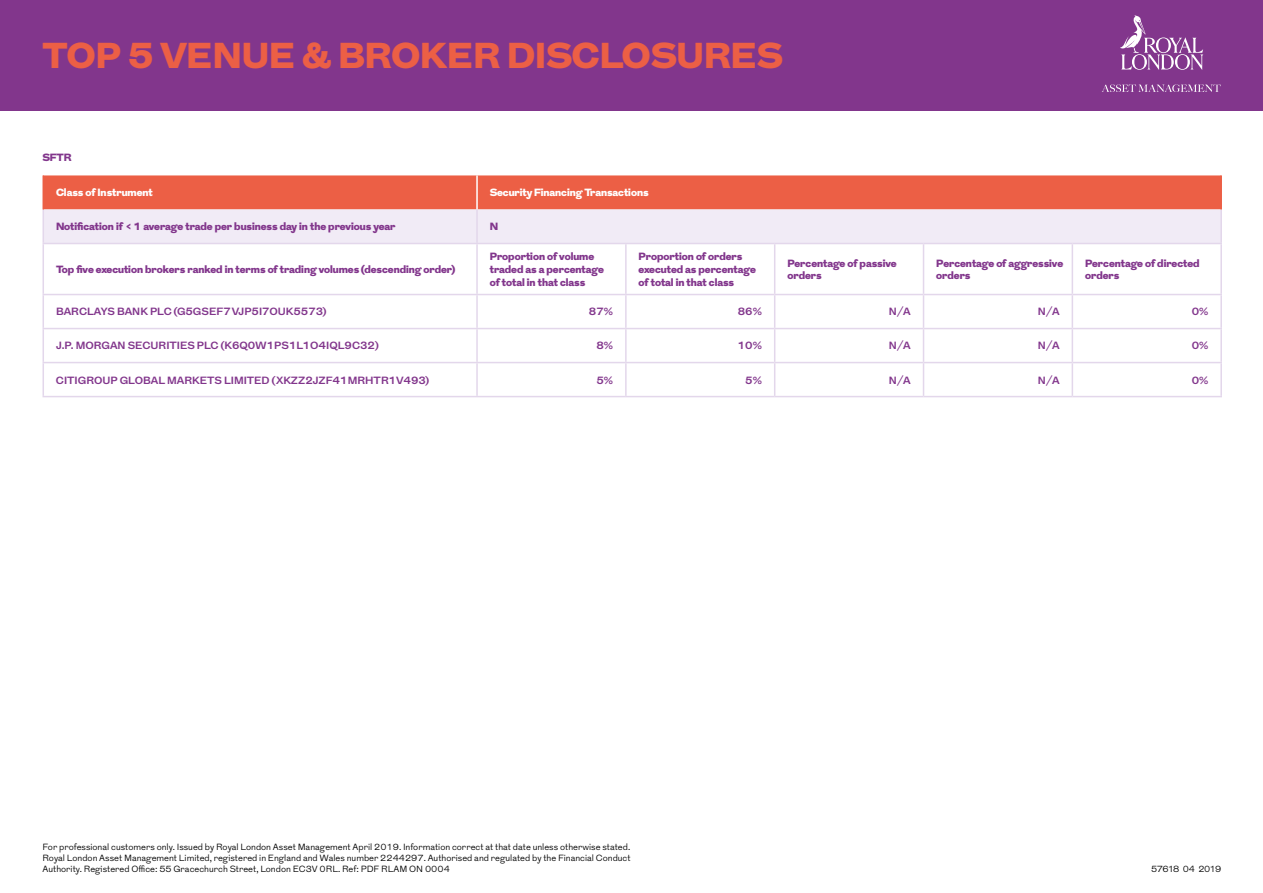
<style>
.page{position:relative;width:1263px;height:893px;background:#fff}
.page>*{position:absolute;margin:0;border:0;box-sizing:border-box;transform-origin:0 0}
.t1{font:900 36px "Grot";color:#ec5f45}
.t2{font:900 10.5px/12.6px "Grot";color:#82368c}
.t3{font:700 10.5px "Grot";color:#82368c}
.t4{font:900 10.5px "Grot";color:#fff}
.t5{font:300 9px/10.8px "Grot";color:#000;text-align:justify}
.t6{font:300 9px "Grot";letter-spacing:-.07em;color:#000}
.s1{font-weight:700}
</style>
<div class="page">
<div style="left:0;top:0;width:1263px;height:111px;background:#82368c"></div>
<svg style="left:1120px;top:15px;width:83px;height:55px"></svg>
<svg style="left:1102px;top:84px;width:119px;height:8px"></svg>
<svg style="left:44px;top:175px;width:1176px;height:68px;background:#eea59e"></svg>
<hr style="left:476px;top:175px;width:2px;height:34px;background:#fff">
<hr style="left:43px;top:209px;width:1px;height:34px;background:#e3d7eb">
<hr style="left:476px;top:209px;width:2px;height:34px;background:#e3d7eb">
<hr style="left:1220px;top:209px;width:2px;height:34px;background:#e3d7eb">
<hr style="left:43px;top:244px;width:1px;height:50px;background:#e3d7eb">
<hr style="left:43px;top:243px;width:434px;height:1px;background:#e3d7eb">
<hr style="left:476px;top:244px;width:2px;height:50px;background:#e3d7eb">
<hr style="left:477px;top:243px;width:149px;height:1px;background:#e3d7eb">
<hr style="left:626px;top:243px;width:149px;height:1px;background:#e3d7eb">
<hr style="left:775px;top:243px;width:148px;height:1px;background:#e3d7eb">
<hr style="left:923px;top:243px;width:149px;height:1px;background:#e3d7eb">
<hr style="left:1072px;top:243px;width:150px;height:1px;background:#e3d7eb">
<hr style="left:625px;top:244px;width:2px;height:50px;background:#e3d7eb">
<hr style="left:774px;top:244px;width:1px;height:50px;background:#e3d7eb">
<hr style="left:923px;top:244px;width:1px;height:50px;background:#e3d7eb">
<hr style="left:1071px;top:244px;width:2px;height:50px;background:#e3d7eb">
<hr style="left:1220px;top:244px;width:2px;height:50px;background:#e3d7eb">
<hr style="left:43px;top:295px;width:1px;height:33px;background:#e3d7eb">
<hr style="left:43px;top:329px;width:1px;height:33px;background:#e3d7eb">
<hr style="left:43px;top:363px;width:1px;height:33px;background:#e3d7eb">
<hr style="left:43px;top:294px;width:434px;height:1px;background:#e3d7eb">
<hr style="left:43px;top:328px;width:434px;height:1px;background:#e3d7eb">
<hr style="left:43px;top:362px;width:434px;height:1px;background:#e3d7eb">
<hr style="left:43px;top:396px;width:434px;height:1px;background:#e3d7eb">
<hr style="left:476px;top:295px;width:2px;height:33px;background:#e3d7eb">
<hr style="left:476px;top:329px;width:2px;height:33px;background:#e3d7eb">
<hr style="left:476px;top:363px;width:2px;height:33px;background:#e3d7eb">
<hr style="left:477px;top:294px;width:149px;height:1px;background:#e3d7eb">
<hr style="left:626px;top:294px;width:149px;height:1px;background:#e3d7eb">
<hr style="left:775px;top:294px;width:148px;height:1px;background:#e3d7eb">
<hr style="left:923px;top:294px;width:149px;height:1px;background:#e3d7eb">
<hr style="left:1072px;top:294px;width:150px;height:1px;background:#e3d7eb">
<hr style="left:625px;top:295px;width:2px;height:33px;background:#e3d7eb">
<hr style="left:774px;top:295px;width:1px;height:33px;background:#e3d7eb">
<hr style="left:923px;top:295px;width:1px;height:33px;background:#e3d7eb">
<hr style="left:1071px;top:295px;width:2px;height:33px;background:#e3d7eb">
<hr style="left:1220px;top:295px;width:2px;height:33px;background:#e3d7eb">
<hr style="left:625px;top:329px;width:2px;height:33px;background:#e3d7eb">
<hr style="left:774px;top:329px;width:1px;height:33px;background:#e3d7eb">
<hr style="left:923px;top:329px;width:1px;height:33px;background:#e3d7eb">
<hr style="left:1071px;top:329px;width:2px;height:33px;background:#e3d7eb">
<hr style="left:1220px;top:329px;width:2px;height:33px;background:#e3d7eb">
<hr style="left:625px;top:363px;width:2px;height:33px;background:#e3d7eb">
<hr style="left:774px;top:363px;width:1px;height:33px;background:#e3d7eb">
<hr style="left:923px;top:363px;width:1px;height:33px;background:#e3d7eb">
<hr style="left:1071px;top:363px;width:2px;height:33px;background:#e3d7eb">
<hr style="left:1220px;top:363px;width:2px;height:33px;background:#e3d7eb">
<hr style="left:477px;top:328px;width:149px;height:1px;background:#e3d7eb">
<hr style="left:626px;top:328px;width:149px;height:1px;background:#e3d7eb">
<hr style="left:775px;top:328px;width:148px;height:1px;background:#e3d7eb">
<hr style="left:923px;top:328px;width:149px;height:1px;background:#e3d7eb">
<hr style="left:1072px;top:328px;width:150px;height:1px;background:#e3d7eb">
<hr style="left:477px;top:362px;width:149px;height:1px;background:#e3d7eb">
<hr style="left:626px;top:362px;width:149px;height:1px;background:#e3d7eb">
<hr style="left:775px;top:362px;width:148px;height:1px;background:#e3d7eb">
<hr style="left:923px;top:362px;width:149px;height:1px;background:#e3d7eb">
<hr style="left:1072px;top:362px;width:150px;height:1px;background:#e3d7eb">
<hr style="left:477px;top:396px;width:149px;height:1px;background:#e3d7eb">
<hr style="left:626px;top:396px;width:149px;height:1px;background:#e3d7eb">
<hr style="left:775px;top:396px;width:148px;height:1px;background:#e3d7eb">
<hr style="left:923px;top:396px;width:149px;height:1px;background:#e3d7eb">
<hr style="left:1072px;top:396px;width:150px;height:1px;background:#e3d7eb">
<hr style="left:43px;top:175px;width:1px;height:34px;background:#ec5f45">
<hr style="left:1220px;top:175px;width:2px;height:34px;background:#ec5f45">
<h1 class="t1" style="left:43px;top:29px;width:741px">TOP 5 VENUE &amp; BROKER DISCLOSURES</h1>
<p class="t2" style="left:43px;top:152px;width:31px">SFTR</p>
<p class="t4" style="left:56px;top:185px;width:98px">Class of Instrument</p>
<p class="t4" style="left:490px;top:185px;width:160px">Security Financing Transactions</p>
<p class="t2" style="left:56px;top:221px;width:341px">Notification if <span class="s1">‹</span> 1 average trade per business day in the previous year</p>
<p class="t2" style="left:490px;top:221px;width:10px">N</p>
<p class="t2" style="left:56px;top:264px;width:401px">Top five execution brokers ranked in terms of trading volumes (descending order)</p>
<p class="t2" style="left:490px;top:251px;width:116px">Proportion of volume traded as a percentage of total in that class</p>
<p class="t2" style="left:639px;top:251px;width:119px">Proportion of orders executed as percentage of total in that class</p>
<p class="t2" style="left:787px;top:257px;width:111px">Percentage of passive orders</p>
<p class="t2" style="left:936px;top:257px;width:128px">Percentage of aggressive orders</p>
<p class="t2" style="left:1085px;top:257px;width:116px">Percentage of directed orders</p>
<p class="t3" style="left:56px;top:305px;width:272px">BARCLAYS BANK PLC (G5GSEF7VJP5I7OUK5573)</p>
<p class="t3" style="left:589px;top:305px;width:26px">87%</p>
<p class="t3" style="left:738px;top:305px;width:26px">86%</p>
<p class="t3" style="left:889px;top:305px;width:23px">N/A</p>
<p class="t3" style="left:1038px;top:305px;width:23px">N/A</p>
<p class="t3" style="left:1192px;top:305px;width:18px">0%</p>
<p class="t3" style="left:56px;top:339px;width:324px">J.P. MORGAN SECURITIES PLC (K6Q0W1PS1L1O4IQL9C32)</p>
<p class="t3" style="left:596px;top:339px;width:18px">8%</p>
<p class="t3" style="left:738px;top:339px;width:26px">10%</p>
<p class="t3" style="left:889px;top:339px;width:23px">N/A</p>
<p class="t3" style="left:1038px;top:339px;width:23px">N/A</p>
<p class="t3" style="left:1192px;top:339px;width:18px">0%</p>
<p class="t3" style="left:56px;top:373px;width:375px">CITIGROUP GLOBAL MARKETS LIMITED (XKZZ2JZF41MRHTR1V493)</p>
<p class="t3" style="left:596px;top:373px;width:18px">5%</p>
<p class="t3" style="left:745px;top:373px;width:18px">5%</p>
<p class="t3" style="left:889px;top:373px;width:23px">N/A</p>
<p class="t3" style="left:1038px;top:373px;width:23px">N/A</p>
<p class="t3" style="left:1192px;top:373px;width:18px">0%</p>
<p class="t5" style="left:43px;top:842px;width:590px">For professional customers only. Issued by Royal London Asset Management April 2019. Information correct at that date unless otherwise stated.<br>Royal London Asset Management Limited, registered in England and Wales number 2244297. Authorised and regulated by the Financial Conduct Authority. Registered Office: 55 Gracechurch Street, London EC3V 0RL. Ref: PDF RLAM ON 0004</p>
<p class="t6" style="left:1151px;top:863px;width:72px">57618 04 2019</p>
</div>
